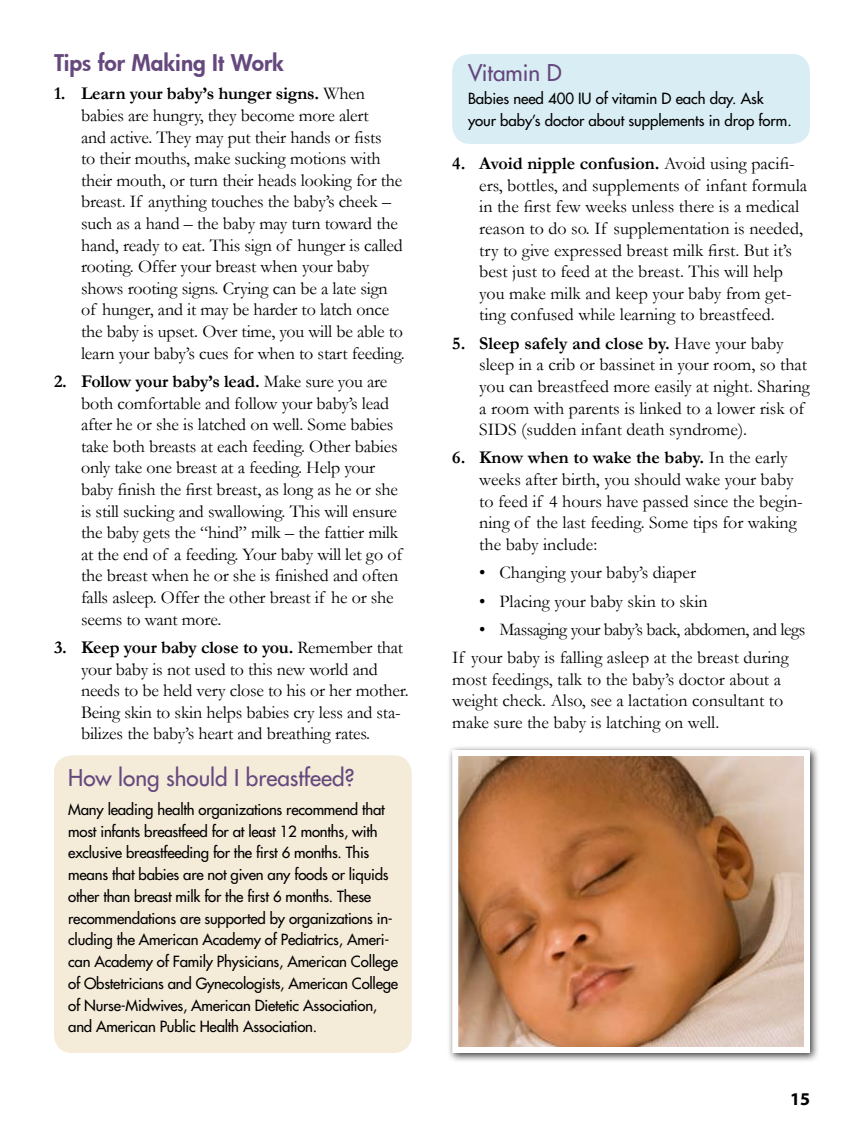
<style>
.page{position:relative;width:864px;height:1134px;background:#fff}
.page>*{position:absolute;margin:0;border:0;box-sizing:border-box;transform-origin:0 0}
.t1{font:22.5px "Futura";color:#65487d}
.t2{font:800 22.5px "Futura";color:#65487d}
.t3{font:18px/21.6px "Garamond";letter-spacing:-.01em;color:#000}
.t4{font:700 18px "Myriad";color:#000}
.t5{font:15px/21.8px "Futura";letter-spacing:-.015em;color:#000}
.s1{font-weight:700}
</style>
<div class="page">
<div style="left:452px;top:54px;width:358px;height:90px;background:#d9edf4;border-radius:18px"></div>
<div style="left:54px;top:755px;width:358px;height:298px;background:#f4ebd9;border-radius:18px"></div>
<div style="left:447px;top:745px;width:373px;height:318px;background:#000;opacity:.75"></div>
<img style="left:459px;top:757px;width:344px;height:289px">
<div style="left:452px;top:750px;width:358px;height:303px;border:6px solid #fff"></div>
<p class="t2" style="left:54px;top:48px;width:232px">Tips for Making It Work</p>
<p class="t3" style="left:81px;top:83px;width:325px;text-indent:-27px"><span class="s1">1. Learn your baby’s hunger signs.</span> When babies are hungry, they become more alert<br>and active. They may put their hands or fists<br>to their mouths, make sucking motions with their mouth, or turn their heads looking for the breast. If anything touches the baby’s cheek – such as a hand – the baby may turn toward the hand, ready to eat. This sign of hunger is called rooting. Offer your breast when your baby shows rooting signs. Crying can be a late sign of hunger, and it may be harder to latch once the baby is upset. Over time, you will be able to learn your baby’s cues for when to start feeding.</p>
<p class="t3" style="left:81px;top:370px;width:323px;text-indent:-27px"><span class="s1">2. Follow your baby’s lead.</span> Make sure you are both comfortable and follow your baby’s lead after he or she is latched on well. Some babies take both breasts at each feeding. Other babies only take one breast at a feeding. Help your baby finish the first breast, as long as he or she is still sucking and swallowing. This will ensure the baby gets the “hind” milk – the fattier milk at the end of a feeding. Your baby will let go of the breast when he or she is finished and often falls asleep. Offer the other breast if he or she seems to want more.</p>
<p class="t3" style="left:81px;top:636px;width:329px;text-indent:-27px"><span class="s1">3. Keep your baby close to you.</span> Remember that your baby is not used to this new world and needs to be held very close to his or her mother.<br>Being skin to skin helps babies cry less and sta&shy;bilizes the baby’s heart and breathing rates.</p>
<p class="t1" style="left:68px;top:763px;width:288px">How long should I breastfeed?</p>
<p class="t5" style="left:68px;top:798px;width:332px">Many leading health organizations recommend that most infants breastfeed for at least 12 months, with exclusive breastfeeding for the first 6 months. This means that babies are not given any foods or liquids other than breast milk for the first 6 months. These recommendations are supported by organizations in&shy;cluding the American Academy of Pediatrics, Ameri&shy;can Academy of Family Physicians, American College of Obstetricians and Gynecologists, American College of Nurse-Midwives, American Dietetic Association, and American Public Health Association.</p>
<p class="t1" style="left:468px;top:58px;width:95px">Vitamin D</p>
<p class="t5" style="left:468px;top:87px;width:325px;line-height:22.5px">Babies need 400 IU of vitamin D each day. Ask your baby’s doctor about supplements in drop form.</p>
<p class="t3" style="left:479px;top:152px;width:329px;text-indent:-27px"><span class="s1">4. Avoid nipple confusion.</span> Avoid using pacifi&shy;ers, bottles, and supplements of infant formula in the first few weeks unless there is a medical reason to do so. If supplementation is needed, try to give expressed breast milk first. But it’s best just to feed at the breast. This will help you make milk and keep your baby from get&shy;ting confused while learning to breastfeed.</p>
<p class="t3" style="left:479px;top:332px;width:332px;text-indent:-27px"><span class="s1">5. Sleep safely and close by.</span> Have your baby sleep in a crib or bassinet in your room, so that you can breastfeed more easily at night. Sharing a room with parents is linked to a lower risk of SIDS (sudden infant death syndrome).</p>
<p class="t3" style="left:479px;top:447px;width:325px;text-indent:-27px"><span class="s1">6. Know when to wake the baby.</span> In the early weeks after birth, you should wake your baby to feed if 4 hours have passed since the begin&shy;ning of the last feeding. Some tips for waking the baby include:</p>
<p class="t3" style="left:479px;top:561px;width:218px">• Changing your baby’s diaper</p>
<p class="t3" style="left:479px;top:590px;width:230px">• Placing your baby skin to skin</p>
<p class="t3" style="left:452px;top:615px;width:355px;line-height:28.3px;text-indent:27px">• Massaging your baby’s back, abdomen, and legs<br>If your baby is falling asleep at the breast during</p>
<p class="t3" style="left:452px;top:668px;width:333px">most feedings, talk to the baby’s doctor about a weight check. Also, see a lactation consultant to make sure the baby is latching on well.</p>
<p class="t4" style="left:790px;top:1090px;width:21px">15</p>
</div>
